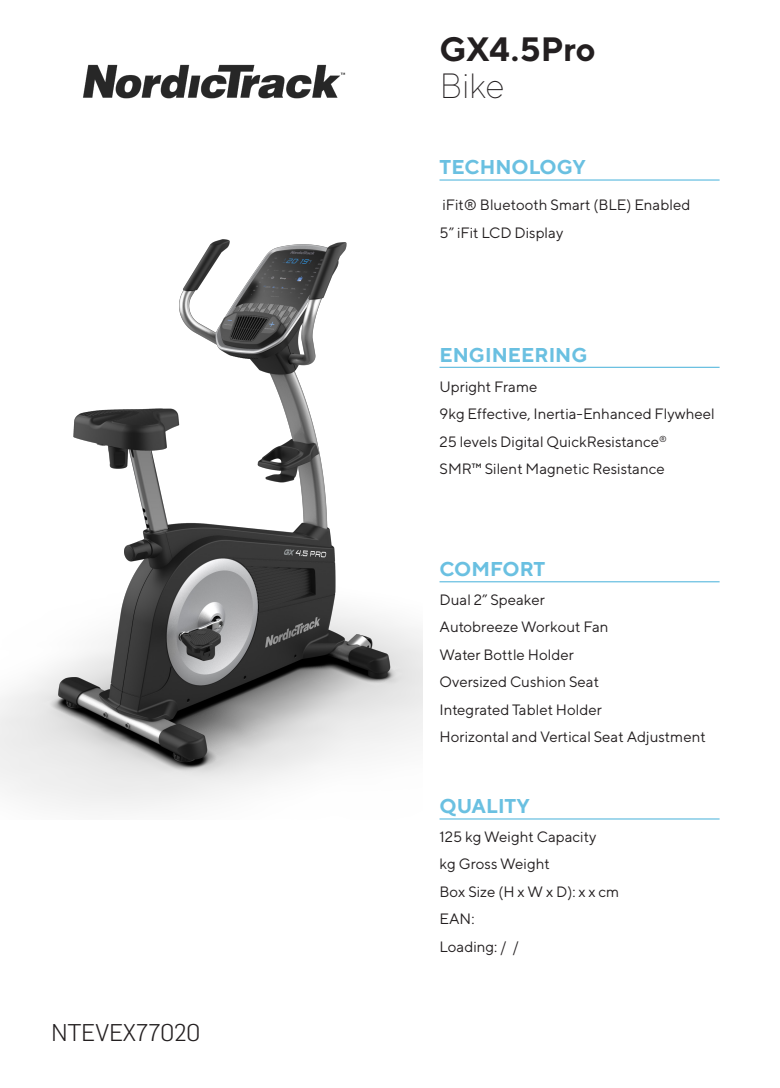
<style>
.page{position:relative;width:780px;height:1088px;background:#fff}
.page>*{position:absolute;margin:0;border:0;box-sizing:border-box;transform-origin:0 0}
.t1{font:200 35px "TT Norms";color:#231f20}
.t2{font:700 33.75px "TT Norms";letter-spacing:-.015em;color:#231f20}
.t3{font:300 23.75px "Flama";color:#231f20}
.Tech_Specs_Heading{font:700 20px "TT Norms";color:#6ac0e1}
.Specs{font:15px "TT Norms";color:#231f20}
</style>
<div class="page">
<img style="left:83px;top:64px;width:263px;height:35px">
<img style="left:0;top:239px;width:423px;height:570px">
<hr style="left:439px;top:179px;width:280px;height:2px;background:#6ac0e1">
<hr style="left:439px;top:367px;width:280px;height:1px;background:#6ac0e1">
<hr style="left:439px;top:581px;width:280px;height:1px;background:#6ac0e1">
<hr style="left:439px;top:818px;width:280px;height:1px;background:#6ac0e1">
<p class="t3" style="left:51px;top:1016px;width:150px">NTEVEX77020</p>
<p class="t2" style="left:439px;top:28px;width:158px">GX4.5Pro</p>
<p class="t1" style="left:439px;top:64px;width:67px">Bike</p>
<p class="Tech_Specs_Heading" style="left:439px;top:155px;width:148px">TECHNOLOGY</p>
<p class="Specs" style="left:442px;top:196px;width:249px">iFit® Bluetooth Smart (BLE) Enabled</p>
<p class="Specs" style="left:439px;top:223px;width:125px">5” iFit LCD Display</p>
<p class="Tech_Specs_Heading" style="left:439px;top:342px;width:149px">ENGINEERING</p>
<p class="Specs" style="left:439px;top:377px;width:99px">Upright Frame</p>
<p class="Specs" style="left:439px;top:405px;width:277px">9kg Effective, Inertia-Enhanced Flywheel</p>
<p class="Specs" style="left:439px;top:432px;width:229px">25 levels Digital QuickResistance<sup>®</sup></p>
<p class="Specs" style="left:439px;top:460px;width:227px">SMR™ Silent Magnetic Resistance</p>
<p class="Tech_Specs_Heading" style="left:439px;top:557px;width:107px">COMFORT</p>
<p class="Specs" style="left:439px;top:590px;width:107px">Dual 2” Speaker</p>
<p class="Specs" style="left:439px;top:618px;width:170px">Autobreeze Workout Fan</p>
<p class="Specs" style="left:439px;top:645px;width:136px">Water Bottle Holder</p>
<p class="Specs" style="left:439px;top:673px;width:161px">Oversized Cushion Seat</p>
<p class="Specs" style="left:439px;top:700px;width:164px">Integrated Tablet Holder</p>
<p class="Specs" style="left:439px;top:728px;width:268px">Horizontal and Vertical Seat Adjustment</p>
<p class="Tech_Specs_Heading" style="left:439px;top:794px;width:92px">QUALITY</p>
<p class="Specs" style="left:439px;top:827px;width:158px">125 kg Weight Capacity</p>
<p class="Specs" style="left:439px;top:854px;width:112px">kg Gross Weight</p>
<p class="Specs" style="left:439px;top:882px;width:181px">Box Size (H x W x D): x x cm</p>
<p class="Specs" style="left:439px;top:909px;width:36px">EAN:</p>
<p class="Specs" style="left:439px;top:937px;width:81px">Loading: / /</p>
</div>
